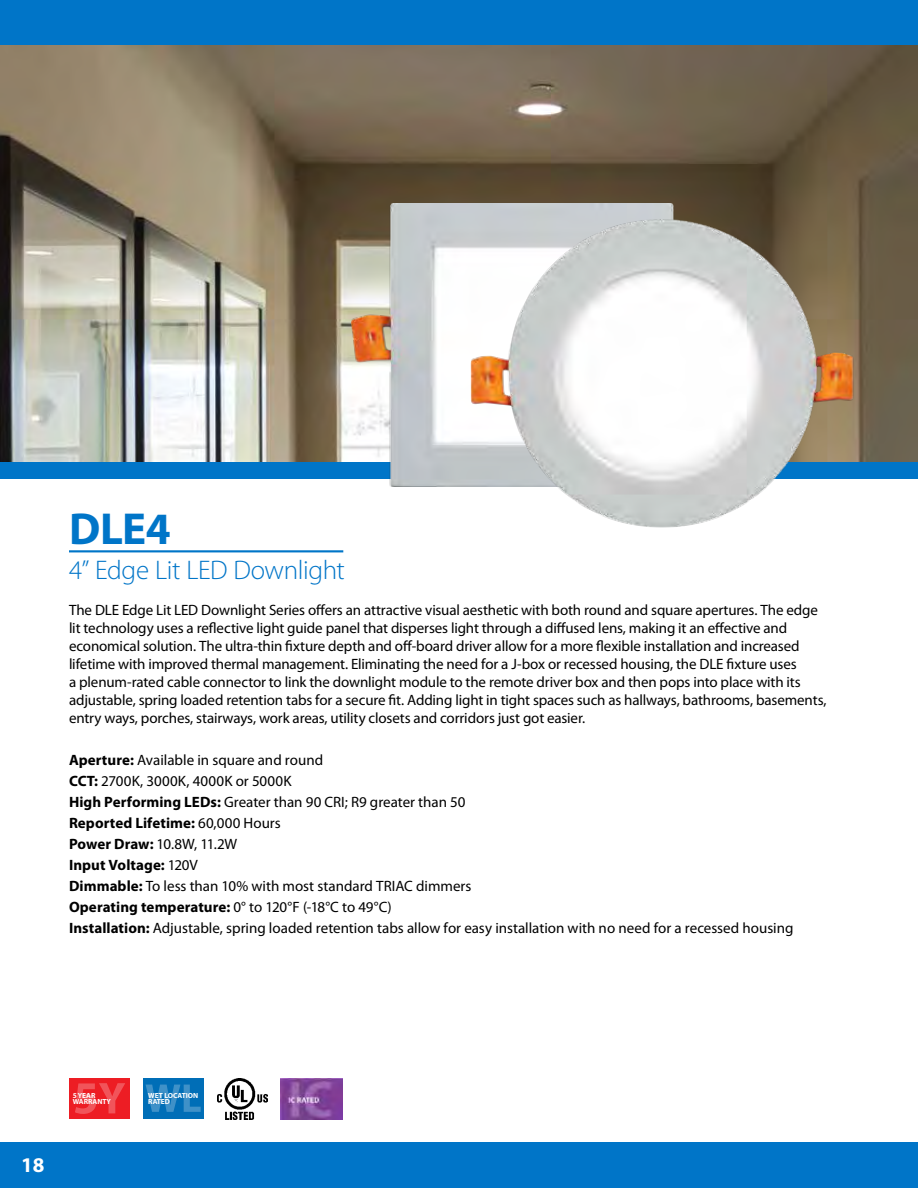
<style>
.page{position:relative;width:918px;height:1188px;background:#fff}
.page>*{position:absolute;margin:0;border:0;box-sizing:border-box;transform-origin:0 0}
.t1{font:700 45px "Myriad Pro";color:#0075c8}
.t2{font:300 27px "Myriad Pro";letter-spacing:-.015em;color:#0075c8}
.t3{font:700 21px "Myriad Pro";color:#fff}
.t4{font:15px/21px "Myriad Pro";letter-spacing:-.01em;color:#000}
.t5{font:700 7.35px/6.8px "Myriad Pro";color:#fff}
.s1{font-weight:700}
</style>
<div class="page">
<div style="left:0;top:1142px;width:918px;height:46px;background:#0075c8"></div>
<div style="left:0;top:0;width:918px;height:45px;background:#0075c8"></div>
<div style="left:0;top:461px;width:918px;height:17px;background:#0075c8"></div>
<img style="left:0;top:45px;width:918px;height:416px">
<div style="left:143px;top:1079px;width:61px;height:40px;background:#006eb7"></div>
<svg style="left:146px;top:1085px;width:55px;height:27px"></svg>
<div style="left:69px;top:1079px;width:61px;height:40px;background:#ed1d24"></div>
<svg style="left:75px;top:1083px;width:50px;height:31px"></svg>
<img style="left:217px;top:1079px;width:50px;height:40px">
<hr style="left:69px;top:550px;width:274px;height:2px;background:#0075c8">
<img style="left:351px;top:203px;width:362px;height:284px">
<img style="left:471px;top:219px;width:385px;height:308px">
<img style="left:281px;top:1078px;width:62px;height:42px">
<h1 class="t1" style="left:69px;top:500px;width:103px">DLE4</h1>
<h2 class="t2" style="left:69px;top:553px;width:277px">4” Edge Lit LED Downlight</h2>
<p class="t4" style="left:69px;top:601px;width:759px;line-height:18px">The DLE Edge Lit LED Downlight Series offers an attractive visual aesthetic with both round and square apertures. The edge lit technology uses a reflective light guide panel that disperses light through a diffused lens, making it an effective and economical solution. The ultra-thin fixture depth and off-board driver allow for a more flexible installation and increased lifetime with improved thermal management. Eliminating the need for a J-box or recessed housing, the DLE fixture uses<br>a plenum-rated cable connector to link the downlight module to the remote driver box and then pops into place with its adjustable, spring loaded retention tabs for a secure fit. Adding light in tight spaces such as hallways, bathrooms, basements, entry ways, porches, stairways, work areas, utility closets and corridors just got easier.</p>
<p class="t4" style="left:69px;top:749px;width:726px"><span class="s1">Aperture:</span> Available in square and round<br><span class="s1">CCT:</span> 2700K, 3000K, 4000K or 5000K<br><span class="s1">High Performing LEDs:</span> Greater than 90 CRI; R9 greater than 50<br><span class="s1">Reported Lifetime:</span> 60,000 Hours<br><span class="s1">Power Draw:</span> 10.8W, 11.2W<br><span class="s1">Input Voltage:</span> 120V<br><span class="s1">Dimmable:</span> To less than 10% with most standard TRIAC dimmers<br><span class="s1">Operating temperature:</span> 0° to 120°F (-18°C to 49°C)<br><span class="s1">Installation:</span> Adjustable, spring loaded retention tabs allow for easy installation with no need for a recessed housing</p>
<h3 class="t3" style="left:21px;top:1151px;width:25px">18</h3>
<p class="t5" style="left:73px;top:1092px;width:40px">5 YEAR<br>WARRANTY</p>
<p class="t5" style="left:148px;top:1092px;width:52px">WET LOCATION<br>RATED</p>
</div>
